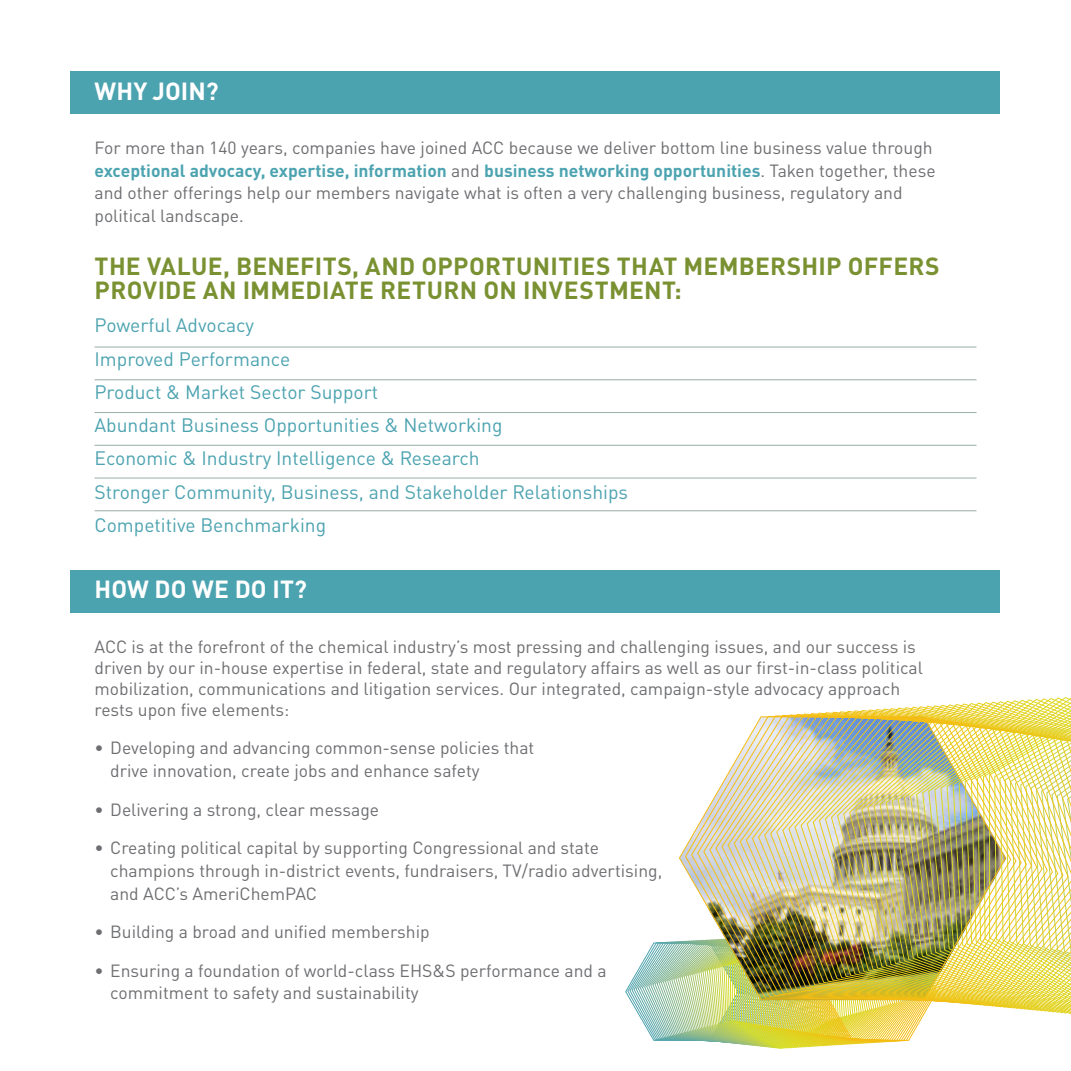
<style>
.page{position:relative;width:1071px;height:1071px;background:#fff}
.page>*{position:absolute;margin:0;border:0;box-sizing:border-box;transform-origin:0 0}
.t1{font:700 24.5px/24.5px "DINOT";letter-spacing:.01em;color:#7a9132}
.t2{font:700 24.5px "DINOT";letter-spacing:.005em;color:#fff}
.t3{font:19.25px/33.2px "DINOT";color:#4ca3b0}
.t4{font:17.5px/22.8px "DINOT";color:#6d6e71}
.s1{font-weight:700;color:#4ca3b0}
</style>
<div class="page">
<div style="left:71px;top:71px;width:929px;height:42px;background:#4ca3b0"></div>
<div style="left:71px;top:570px;width:929px;height:43px;background:#4ca3b0"></div>
<hr style="left:94px;top:347px;width:882px;height:1px;background:#9aada6">
<hr style="left:94px;top:379px;width:882px;height:1px;background:#9aada6">
<hr style="left:94px;top:412px;width:882px;height:1px;background:#9aada6">
<hr style="left:94px;top:445px;width:882px;height:1px;background:#9aada6">
<hr style="left:94px;top:478px;width:882px;height:1px;background:#9aada6">
<hr style="left:94px;top:510px;width:882px;height:1px;background:#9aada6">
<svg style="left:625px;top:697px;width:446px;height:352px"></svg>
<svg style="left:751px;top:710px;width:318px;height:295px"></svg>
<svg style="left:739px;top:711px;width:320px;height:293px"></svg>
<svg style="left:703px;top:714px;width:324px;height:288px"></svg>
<svg style="left:690px;top:715px;width:327px;height:286px"></svg>
<img style="left:678px;top:716px;width:328px;height:284px">
<h1 class="t2" style="left:95px;top:75px;width:126px">WHY JOIN?</h1>
<p class="t4" style="left:94px;top:136px;width:843px">For more than 140 years, companies have joined ACC because we deliver bottom line business value through <span class="s1">exceptional advocacy, expertise, information</span> and <span class="s1">business networking opportunities</span>. Taken together, these and other offerings help our members navigate what is often a very challenging business, regulatory and political landscape.</p>
<h1 class="t1" style="left:95px;top:253px;width:847px">THE VALUE, BENEFITS, AND OPPORTUNITIES THAT MEMBERSHIP OFFERS<br>PROVIDE AN IMMEDIATE RETURN ON INVESTMENT:</h1>
<p class="t3" style="left:94px;top:309px;width:535px">Powerful Advocacy<br>Improved Performance<br>Product &amp; Market Sector Support<br>Abundant Business Opportunities &amp; Networking<br>Economic &amp; Industry Intelligence &amp; Research<br>Stronger Community, Business, and Stakeholder Relationships Competitive Benchmarking</p>
<h1 class="t2" style="left:95px;top:573px;width:214px">HOW DO WE DO IT?</h1>
<p class="t4" style="left:94px;top:636px;width:830px;line-height:21px">ACC is at the forefront of the chemical industry’s most pressing and challenging issues, and our success is driven by our in-house expertise in federal, state and regulatory affairs as well as our first-in-class political mobilization, communications and litigation services. Our integrated, campaign-style advocacy approach rests upon five elements:</p>
<p class="t4" style="left:110px;top:736px;width:426px;text-indent:-16px">• Developing and advancing common-sense policies that drive innovation, create jobs and enhance safety</p>
<p class="t4" style="left:94px;top:798px;width:286px">• Delivering a strong, clear message</p>
<p class="t4" style="left:110px;top:836px;width:554px;text-indent:-16px">• Creating political capital by supporting Congressional and state champions through in-district events, fundraisers, TV/radio advertising, and ACC’s AmeriChemPAC</p>
<p class="t4" style="left:94px;top:920px;width:337px">• Building a broad and unified membership</p>
<p class="t4" style="left:110px;top:959px;width:498px;text-indent:-16px">• Ensuring a foundation of world-class EHS&amp;S performance and a commitment to safety and sustainability</p>
</div>
